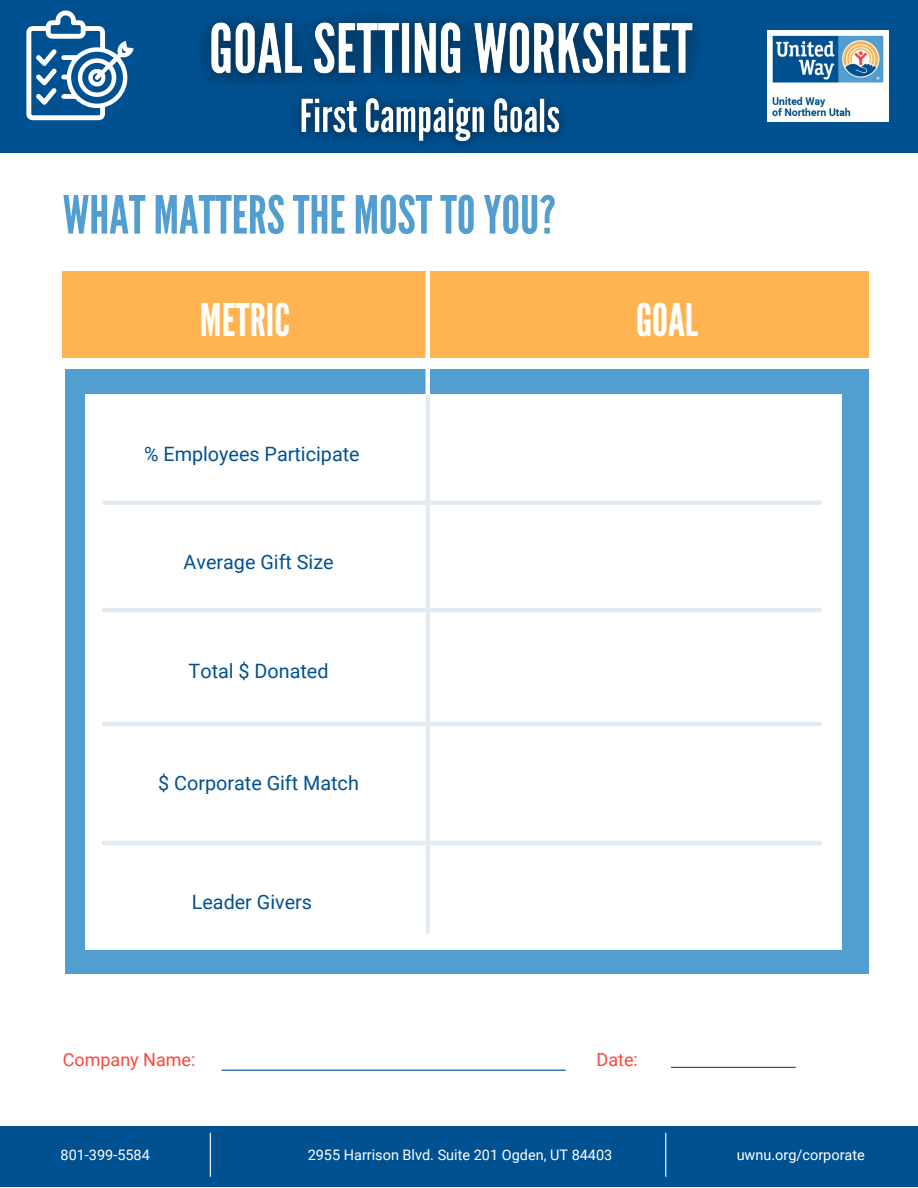
<style>
.page{position:relative;width:918px;height:1188px;background:#fff}
.page>*{position:absolute;margin:0;border:0;box-sizing:border-box;transform-origin:0 0}
.t1{font:52.5px "League Gothic";color:#539ed0}
.t2{font:45px "League Gothic";color:#fff}
.t3{font:19.8px "Roboto";color:#005191}
.t4{font:18px "Roboto";color:#ff443b}
.t5{font:14.55px "Roboto";color:#fff}
</style>
<div class="page">
<div style="left:62px;top:272px;width:807px;height:86px;background:#ffb351"></div>
<hr style="left:222px;top:1070px;width:343px;height:1px;background:#005191">
<hr style="left:671px;top:1067px;width:124px;height:1px;background:#005191">
<div style="left:65px;top:370px;width:804px;height:604px;background:#539ed0"></div>
<div style="left:85px;top:394px;width:757px;height:555px;background:#fff"></div>
<div style="left:104px;top:500px;width:716px;height:5px;background:#e3ebf2"></div>
<hr style="left:104px;top:608px;width:716px;height:4px;background:#e3ebf2">
<hr style="left:104px;top:722px;width:716px;height:4px;background:#e3ebf2">
<hr style="left:104px;top:841px;width:716px;height:4px;background:#e3ebf2">
<hr style="left:426px;top:273px;width:4px;height:674px;background:#fff">
<hr style="left:426px;top:397px;width:4px;height:535px;background:#e3ebf2">
<div style="left:0;top:0;width:918px;height:152px;background:#005191"></div>
<div style="left:0;top:1126px;width:918px;height:60px;background:#005191"></div>
<hr style="left:210px;top:1133px;width:1px;height:43px;background:#fff">
<hr style="left:665px;top:1133px;width:1px;height:43px;background:#fff">
<img style="left:767px;top:30px;width:122px;height:91px">
<svg style="left:26px;top:10px;width:108px;height:110px"></svg>
<img style="left:201px;top:16px;width:497px;height:68px">
<img style="left:281px;top:80px;width:299px;height:73px">
<h5 class="t1" style="left:63px;top:185px;width:495px">WHAT MATTERSTHE MOSTTOYOU?</h5>
<h5 class="t2" style="left:200px;top:294px;width:92px">METRIC</h5>
<p class="t2" style="left:636px;top:294px;width:64px">GOAL</p>
<p class="t3" style="left:144px;top:443px;width:217px">% Employees Participate</p>
<p class="t3" style="left:184px;top:551px;width:152px">Average Gift Size</p>
<h2 class="t3" style="left:189px;top:660px;width:141px">Total $ Donated</h2>
<h3 class="t3" style="left:158px;top:772px;width:202px">$ Corporate Gift Match</h3>
<h3 class="t3" style="left:192px;top:891px;width:122px">Leader Givers</h3>
<p class="t4" style="left:63px;top:1049px;width:134px">Company Name:</p>
<p class="t4" style="left:597px;top:1049px;width:43px">Date:</p>
<h5 class="t5" style="left:61px;top:1146px;width:91px">801-399-5584</h5>
<h5 class="t5" style="left:308px;top:1146px;width:306px">2955 Harrison Blvd. Suite 201 Ogden, UT 84403</h5>
<h5 class="t5" style="left:737px;top:1146px;width:130px">uwnu.org/corporate</h5>
</div>
